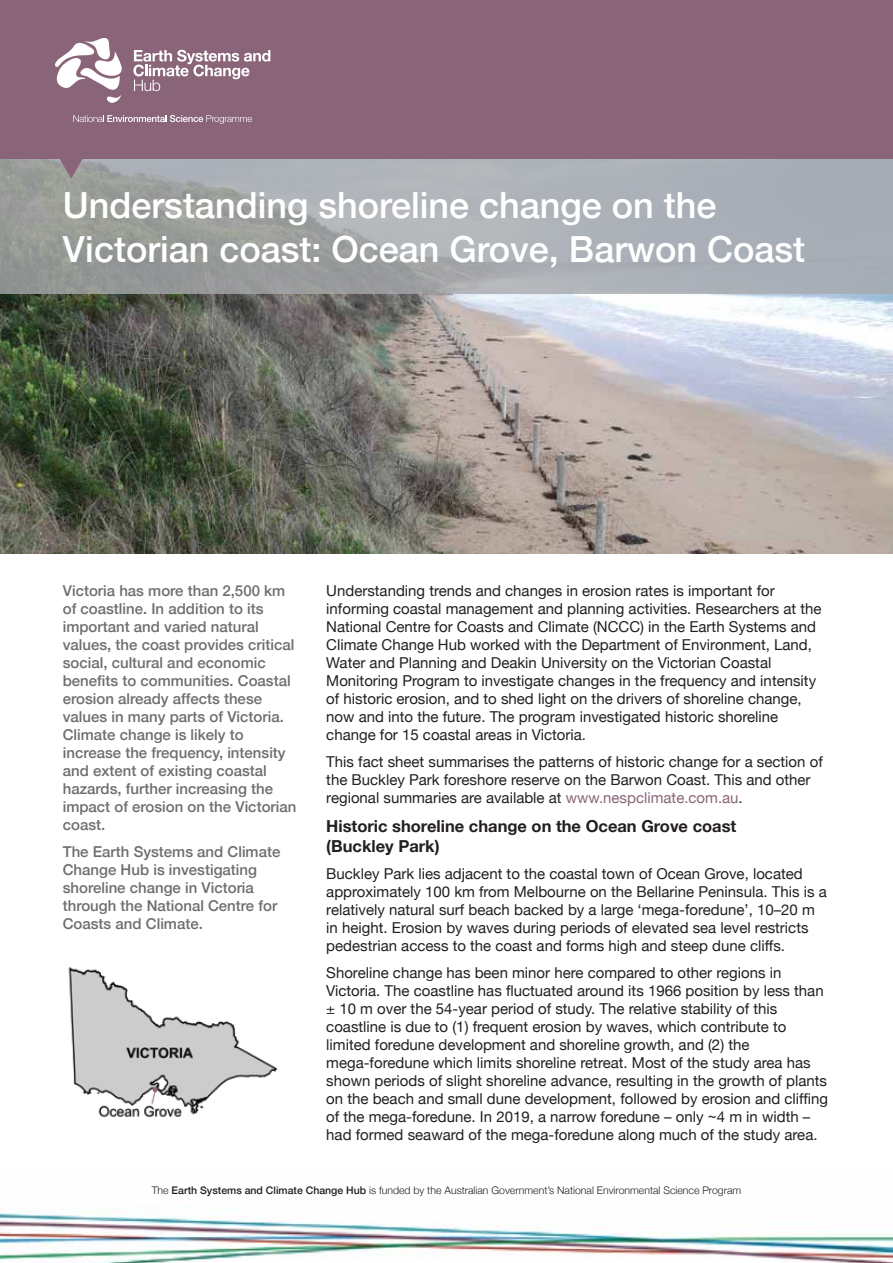
<style>
.page{position:relative;width:893px;height:1263px;background:#fff}
.page>*{position:absolute;margin:0;border:0;box-sizing:border-box;transform-origin:0 0}
.t1{font:500 36px/43.2px "Helvetica Neue";color:#fff}
.t2{font:700 16.5px/19.8px "Helvetica Neue";color:#231f20}
.t3{font:15px/18px "Helvetica Neue";color:#231f20}
.t4{font:500 15px/18px "Helvetica Neue";color:#6d6e71}
.t5{font:300 10.5px "Helvetica Neue";color:#231f20}
.s1{color:#8a6579}
.s2{font-weight:500}
</style>
<div class="page">
<img style="left:0;top:1208px;width:893px;height:55px">
<img style="left:0;top:293px;width:893px;height:260px">
<svg style="left:0;top:159px;width:893px;height:134px;background:#a5a9ad"></svg>
<div style="left:0;top:0;width:893px;height:159px;background:#8a6579"></div>
<svg style="left:45px;top:159px;width:53px;height:20px"></svg>
<svg style="left:73px;top:115px;width:179px;height:9px"></svg>
<svg style="left:55px;top:38px;width:67px;height:65px"></svg>
<svg style="left:133px;top:50px;width:137px;height:41px"></svg>
<img style="left:68px;top:967px;width:210px;height:150px">
<h1 class="t1" style="left:63px;top:181px;width:744px">Understanding shoreline change on the<br>Victorian coast: Ocean Grove, Barwon Coast</h1>
<p class="t4" style="left:63px;top:580px;width:235px">Victoria has more than 2,500 km of coastline. In addition to its important and varied natural values, the coast provides critical social, cultural and economic benefits to communities. Coastal erosion already affects these values in many parts of Victoria.<br>Climate change is likely to increase the frequency, intensity and extent of existing coastal hazards, further increasing the impact of erosion on the Victorian coast.</p>
<p class="t4" style="left:63px;top:841px;width:219px">The Earth Systems and Climate<br>Change Hub is investigating shoreline change in Victoria through the National Centre for<br>Coasts and Climate.</p>
<p class="t3" style="left:326px;top:582px;width:497px">Understanding trends and changes in erosion rates is important for informing coastal management and planning activities. Researchers at the National Centre for Coasts and Climate (NCCC) in the Earth Systems and Climate Change Hub worked with the Department of Environment, Land, Water and Planning and Deakin University on the Victorian Coastal Monitoring Program to investigate changes in the frequency and intensity of historic erosion, and to shed light on the drivers of shoreline change, now and into the future. The program investigated historic shoreline change for 15 coastal areas in Victoria.</p>
<p class="t3" style="left:326px;top:753px;width:498px">This fact sheet summarises the patterns of historic change for a section of the Buckley Park foreshore reserve on the Barwon Coast. This and other regional summaries are available at <span class="s1">www.nespclimate.com.au</span>.</p>
<p class="t2" style="left:326px;top:816px;width:412px">Historic shoreline change on the Ocean Grove coast (Buckley Park)</p>
<p class="t3" style="left:326px;top:865px;width:502px">Buckley Park lies adjacent to the coastal town of Ocean Grove, located approximately 100 km from Melbourne on the Bellarine Peninsula. This is a relatively natural surf beach backed by a large ‘mega-foredune’, 10–20 m in height. Erosion by waves during periods of elevated sea level restricts pedestrian access to the coast and forms high and steep dune cliffs.</p>
<p class="t3" style="left:326px;top:964px;width:503px">Shoreline change has been minor here compared to other regions in Victoria. The coastline has fluctuated around its 1966 position by less than ± 10 m over the 54-year period of study. The relative stability of this coastline is due to (1) frequent erosion by waves, which contribute to limited foredune development and shoreline growth, and (2) the mega-foredune which limits shoreline retreat. Most of the study area has shown periods of slight shoreline advance, resulting in the growth of plants on the beach and small dune development, followed by erosion and cliffing of the mega-foredune. In 2019, a narrow foredune – only ~4 m in width – had formed seaward of the mega-foredune along much of the study area.</p>
<p class="t5" style="left:152px;top:1182px;width:591px">The <span class="s2">Earth Systems and Climate Change Hub</span> is funded by the Australian Government’s National Environmental Science Program</p>
</div>
